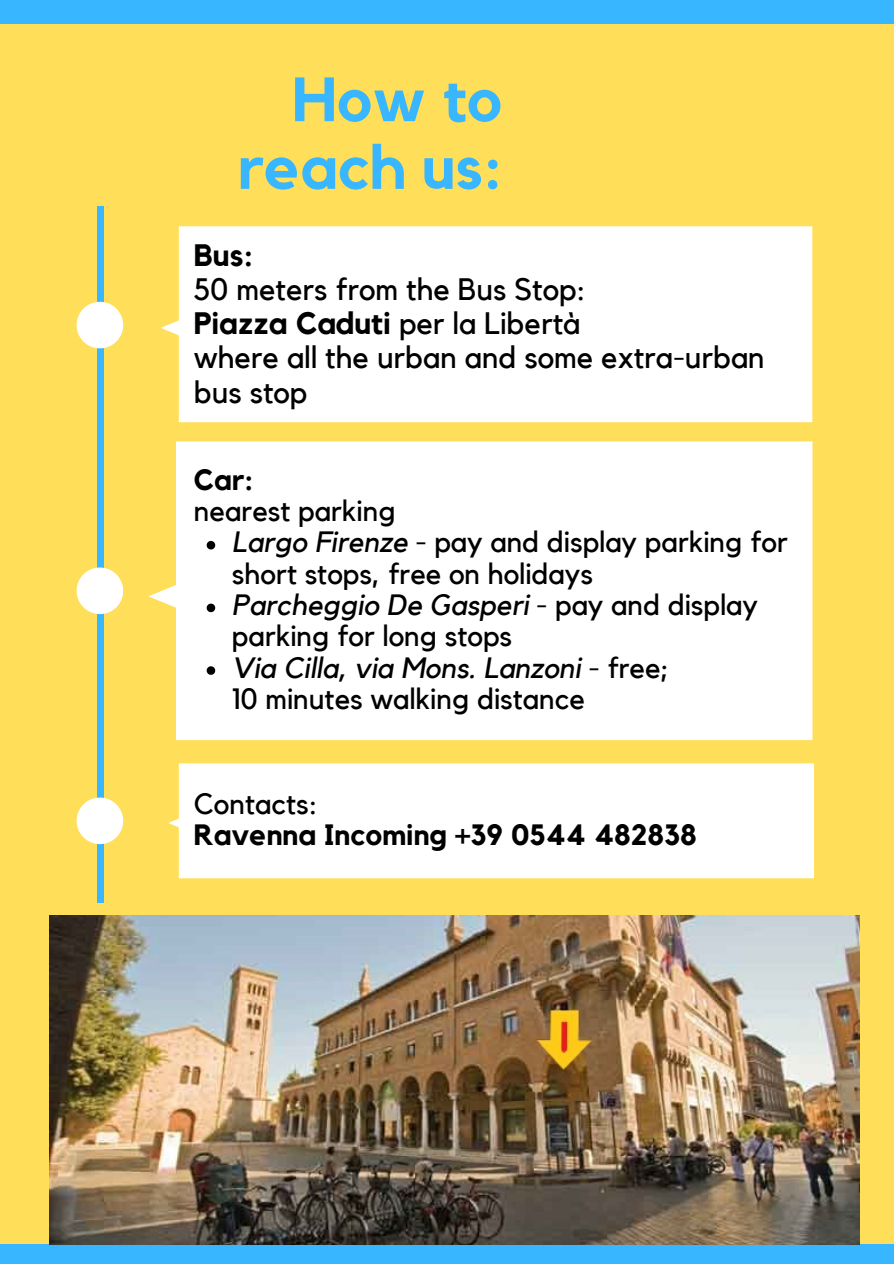
<style>
.page{position:relative;width:894px;height:1264px;background:#fff}
.page>*{position:absolute;margin:0;border:0;box-sizing:border-box;transform-origin:0 0}
.t1{font:700 61.65px/67.7px "Kollektif";color:#38b6ff;text-align:right}
.t2{font:30.9px/34.2px "Kollektif";color:#000}
.t3{font:700 30.9px "Kollektif";color:#000}
.t4{font:29.25px/31.3px "Kollektif";color:#000}
.t5{font:700 29.25px "Kollektif";color:#000}
.s1{font-weight:700}
.s2{font-style:italic}
</style>
<div class="page">
<div style="left:0;top:0;width:893px;height:1263px;background:#ffde59"></div>
<div style="left:161px;top:226px;width:651px;height:196px;background:#fff"></div>
<div style="left:148px;top:441px;width:664px;height:299px;background:#fff"></div>
<div style="left:168px;top:763px;width:645px;height:115px;background:#fff"></div>
<div style="left:97px;top:206px;width:7px;height:696px;background:#38b6ff"></div>
<svg style="left:77px;top:567px;width:46px;height:47px"></svg>
<svg style="left:77px;top:797px;width:46px;height:47px"></svg>
<svg style="left:77px;top:302px;width:46px;height:46px"></svg>
<div style="left:0;top:1244px;width:893px;height:19px;background:#38b6ff"></div>
<div style="left:0;top:0;width:893px;height:24px;background:#38b6ff"></div>
<svg style="left:207px;top:541px;width:8px;height:8px"></svg>
<svg style="left:207px;top:603px;width:8px;height:9px"></svg>
<svg style="left:207px;top:666px;width:8px;height:8px"></svg>
<img style="left:49px;top:915px;width:810px;height:329px">
<h1 class="t1" style="left:238px;top:68px;width:265px">How to reach us:</h1>
<p class="t3" style="left:194px;top:241px;width:61px">Bus:</p>
<p class="t2" style="left:194px;top:273px;width:572px">50 meters from the Bus Stop:<br><span class="s1">Piazza Caduti</span> per la Libertà<br>where all the urban and some extra-urban bus stop</p>
<p class="t5" style="left:194px;top:466px;width:61px">Car:</p>
<p class="t4" style="left:194px;top:496px;width:203px">nearest parking</p>
<p class="t4" style="left:232px;top:527px;width:557px"><span class="s2">Largo Firenze</span> - pay and display parking for short stops, free on holidays<br><span class="s2">Parcheggio De Gasperi</span> - pay and display parking for long stops<br><span class="s2">Via Cilla, via Mons. Lanzoni</span> - free;</p>
<p class="t4" style="left:232px;top:684px;width:354px">10 minutes walking distance</p>
<p class="t4" style="left:194px;top:789px;width:125px">Contacts:</p>
<p class="t5" style="left:194px;top:821px;width:504px">Ravenna Incoming +39 0544 482838</p>
</div>
